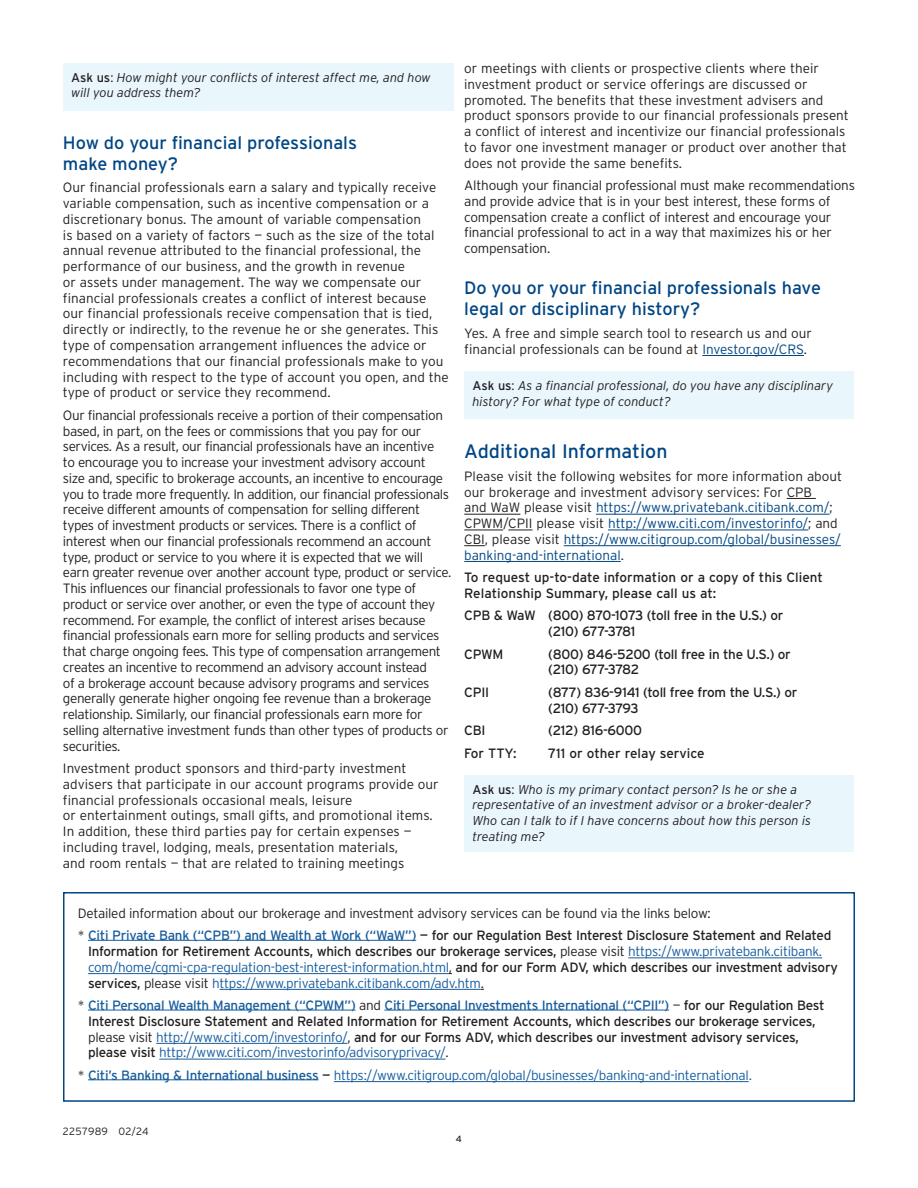
<style>
.page{position:relative;width:918px;height:1188px;background:#fff}
.page>*{position:absolute;margin:0;border:0;box-sizing:border-box;transform-origin:0 0}
.t1{font:19.5px "Interstate";color:#004684}
.t2{font:18px/21px "Interstate";color:#004684}
.t3{font:300 13.5px/15.8px "Interstate";letter-spacing:-.015em;color:#231f20}
.t4{font:13.5px/15.8px "Interstate";letter-spacing:-.02em;color:#231f20}
.Footnote{font:300 13.5px "Interstate";letter-spacing:-.02em;color:#175d9e}
.t5{font:13.5px/15.8px "Interstate";color:#231f20}
.t6{font:italic 300 12.75px/15.8px "Interstate";color:#231f20}
.t7{font:300 10.5px "Interstate";letter-spacing:.02em;color:#231f20}
.t8{font:9px "Interstate";color:#231f20}
.s1{font-weight:400;font-style:normal}
.s2{font-style:normal}
.s3{color:#004684}
.s4{font-weight:300}
.s5{color:#175d9e}
.s6{font-weight:300;color:#175d9e}
.s7{color:#231f20}
.s8{font-weight:400}
.s9{font-weight:400;color:#231f20}
</style>
<div class="page">
<div style="left:63px;top:63px;width:391px;height:48px;background:#e9f7fd"></div>
<hr style="left:702px;top:355px;width:102px;height:1px;background:#004684">
<svg style="left:787px;top:498px;width:29px;height:1px"></svg>
<hr style="left:464px;top:514px;width:56px;height:1px;background:#231f20">
<hr style="left:596px;top:514px;width:234px;height:1px;background:#004684">
<hr style="left:464px;top:530px;width:39px;height:1px;background:#231f20">
<svg style="left:508px;top:530px;width:24px;height:1px"></svg>
<hr style="left:608px;top:530px;width:200px;height:1px;background:#004684">
<svg style="left:464px;top:545px;width:21px;height:1px"></svg>
<hr style="left:564px;top:545px;width:277px;height:1px;background:#004684">
<hr style="left:464px;top:561px;width:157px;height:1px;background:#004684">
<div style="left:464px;top:371px;width:390px;height:48px;background:#e9f7fd"></div>
<div style="left:464px;top:775px;width:390px;height:77px;background:#e9f7fd"></div>
<hr style="left:88px;top:940px;width:328px;height:1px;background:#175d9e">
<hr style="left:628px;top:958px;width:194px;height:1px;background:#175d9e">
<hr style="left:88px;top:973px;width:361px;height:1px;background:#175d9e">
<hr style="left:220px;top:989px;width:261px;height:1px;background:#175d9e">
<hr style="left:88px;top:1010px;width:268px;height:1px;background:#175d9e">
<hr style="left:384px;top:1010px;width:285px;height:1px;background:#175d9e">
<hr style="left:156px;top:1043px;width:192px;height:1px;background:#175d9e">
<hr style="left:159px;top:1059px;width:287px;height:1px;background:#175d9e">
<hr style="left:88px;top:1080px;width:231px;height:1px;background:#175d9e">
<hr style="left:334px;top:1081px;width:415px;height:1px;background:#175d9e">
<div style="left:63px;top:892px;width:792px;height:210px;border:2px solid #004684"></div>
<p class="t6" style="left:71px;top:69px;width:361px"><span class="s1">Ask us</span><span class="s2">:</span> How might your conflicts of interest affect me, and how will you address them?</p>
<h2 class="t2" style="left:63px;top:132px;width:296px">How do your financial professionals make money?</h2>
<p class="t3" style="left:63px;top:180px;width:387px">Our financial professionals earn a salary and typically receive variable compensation, such as incentive compensation or a discretionary bonus. The amount of variable compensation<br>is based on a variety of factors — such as the size of the total annual revenue attributed to the financial professional, the performance of our business, and the growth in revenue<br>or assets under management. The way we compensate our financial professionals creates a conflict of interest because our financial professionals receive compensation that is tied, directly or indirectly, to the revenue he or she generates. This type of compensation arrangement influences the advice or recommendations that our financial professionals make to you including with respect to the type of account you open, and the type of product or service they recommend.</p>
<p class="t3" style="left:63px;top:407px;width:390px">Our financial professionals receive a portion of their compensation based, in part, on the fees or commissions that you pay for our services. As a result, our financial professionals have an incentive<br>to encourage you to increase your investment advisory account size and, specific to brokerage accounts, an incentive to encourage you to trade more frequently. In addition, our financial professionals receive different amounts of compensation for selling different types of investment products or services. There is a conflict of interest when our financial professionals recommend an account type, product or service to you where it is expected that we will earn greater revenue over another account type, product or service.<br>This influences our financial professionals to favor one type of product or service over another, or even the type of account they recommend. For example, the conflict of interest arises because financial professionals earn more for selling products and services that charge ongoing fees. This type of compensation arrangement creates an incentive to recommend an advisory account instead<br>of a brokerage account because advisory programs and services generally generate higher ongoing fee revenue than a brokerage relationship. Similarly, our financial professionals earn more for selling alternative investment funds than other types of products or securities.</p>
<p class="t3" style="left:63px;top:760px;width:377px">Investment product sponsors and third-party investment advisers that participate in our account programs provide our financial professionals occasional meals, leisure<br>or entertainment outings, small gifts, and promotional items.<br>In addition, these third parties pay for certain expenses — including travel, lodging, meals, presentation materials,<br>and room rentals — that are related to training meetings</p>
<p class="t3" style="left:464px;top:60px;width:386px">or meetings with clients or prospective clients where their investment product or service offerings are discussed or promoted. The benefits that these investment advisers and product sponsors provide to our financial professionals present a conflict of interest and incentivize our financial professionals to favor one investment manager or product over another that does not provide the same benefits.</p>
<p class="t3" style="left:464px;top:177px;width:392px">Although your financial professional must make recommendations and provide advice that is in your best interest, these forms of compensation create a conflict of interest and encourage your financial professional to act in a way that maximizes his or her compensation.</p>
<h2 class="t2" style="left:464px;top:278px;width:358px">Do you or your financial professionals have legal or disciplinary history?</h2>
<p class="t3" style="left:464px;top:325px;width:349px">Yes. A free and simple search tool to research us and our financial professionals can be found at <span class="s3">Investor.gov/CRS</span>.</p>
<p class="t6" style="left:472px;top:377px;width:362px"><span class="s1">Ask us</span><span class="s2">:</span> As a financial professional, do you have any disciplinary history? For what type of conduct?</p>
<h2 class="t1" style="left:464px;top:439px;width:205px">Additional Information</h2>
<p class="t3" style="left:464px;top:468px;width:379px">Please visit the following websites for more information about our brokerage and investment advisory services: For CPB<br>and WaW please visit <span class="s3">https://www.privatebank.citibank.com/</span>; CPWM/CPII please visit <span class="s3">http://www.citi.com/investorinfo/</span>; and CBI, please visit <span class="s3">https://www.citigroup.com/global/businesses/ banking-and-international</span>.</p>
<p class="t5" style="left:464px;top:570px;width:360px">To request up-to-date information or a copy of this Client<br>Relationship Summary, please call us at:</p>
<p class="t4" style="left:464px;top:608px;width:73px">CPB &amp; WaW</p>
<p class="t4" style="left:548px;top:608px;width:237px">(800) 870-1073 (toll free in the U.S.) or (210) 677-3781</p>
<p class="t4" style="left:464px;top:646px;width:41px">CPWM</p>
<p class="t4" style="left:548px;top:646px;width:244px">(800) 846-5200 (toll free in the U.S.) or (210) 677-3782</p>
<p class="t4" style="left:464px;top:684px;width:26px">CPII</p>
<p class="t4" style="left:548px;top:684px;width:251px">(877) 836-9141 (toll free from the U.S.) or (210) 677-3793</p>
<p class="t4" style="left:464px;top:723px;width:23px">CBI</p>
<p class="t4" style="left:548px;top:723px;width:95px">(212) 816-6000</p>
<p class="t4" style="left:464px;top:745px;width:54px">For TTY:</p>
<p class="t5" style="left:548px;top:745px;width:158px">711 or other relay service</p>
<p class="t6" style="left:472px;top:781px;width:341px"><span class="s1">Ask us</span><span class="s2">:</span> Who is my primary contact person? Is he or she a representative of an investment advisor or a broker-dealer?<br>Who can I talk to if I have concerns about how this person is treating me?</p>
<p class="t3" style="left:78px;top:905px;width:634px">Detailed information about our brokerage and investment advisory services can be found via the links below:</p>
<p class="t4" style="left:88px;top:928px;width:751px;text-indent:-10px"><span class="s4">*</span> <span class="s5">Citi Private Bank (“CPB”) and Wealth at Work (“WaW”)</span> — for our Regulation Best Interest Disclosure Statement and Related Information for Retirement Accounts, which describes our brokerage services, <span class="s4">please visit</span> <span class="s6">https://www.privatebank.citibank. com/home/cgmi-cpa-regulation-best-interest-information.html</span><span class="s4">,</span> and for our Form ADV, which describes our investment advisory services, <span class="s4">please visit</span> <span class="s6">https://www.privatebank.citibank.com/adv.htm</span><span class="s4">.</span></p>
<p class="t4" style="left:88px;top:998px;width:738px;text-indent:-10px"><span class="s4">*</span> <span class="s5">Citi Personal Wealth Management (“CPWM”)</span> <span class="s4">and</span> <span class="s5">Citi Personal Investments International (“CPII”)</span> <span class="s4">—</span> for our Regulation Best Interest Disclosure Statement and Related Information for Retirement Accounts, which describes our brokerage services, <span class="s4">please visit</span> <span class="s6">http://www.citi.com/investorinfo/</span><span class="s4">,</span> and for our Forms ADV, which describes our investment advisory services, please visit <span class="s6">http://www.citi.com/investorinfo/advisoryprivacy/</span><span class="s4">.</span></p>
<p class="Footnote" style="left:78px;top:1067px;width:675px"><span class="s7">*</span> <span class="s8">Citi’s Banking &amp; International business</span> <span class="s9">—</span> https://www.citigroup.com/global/businesses/banking-and-international.</p>
<p class="t7" style="left:63px;top:1125px;width:87px">2257989 02/24</p>
<p class="t8" style="left:456px;top:1133px;width:8px">4</p>
</div>
